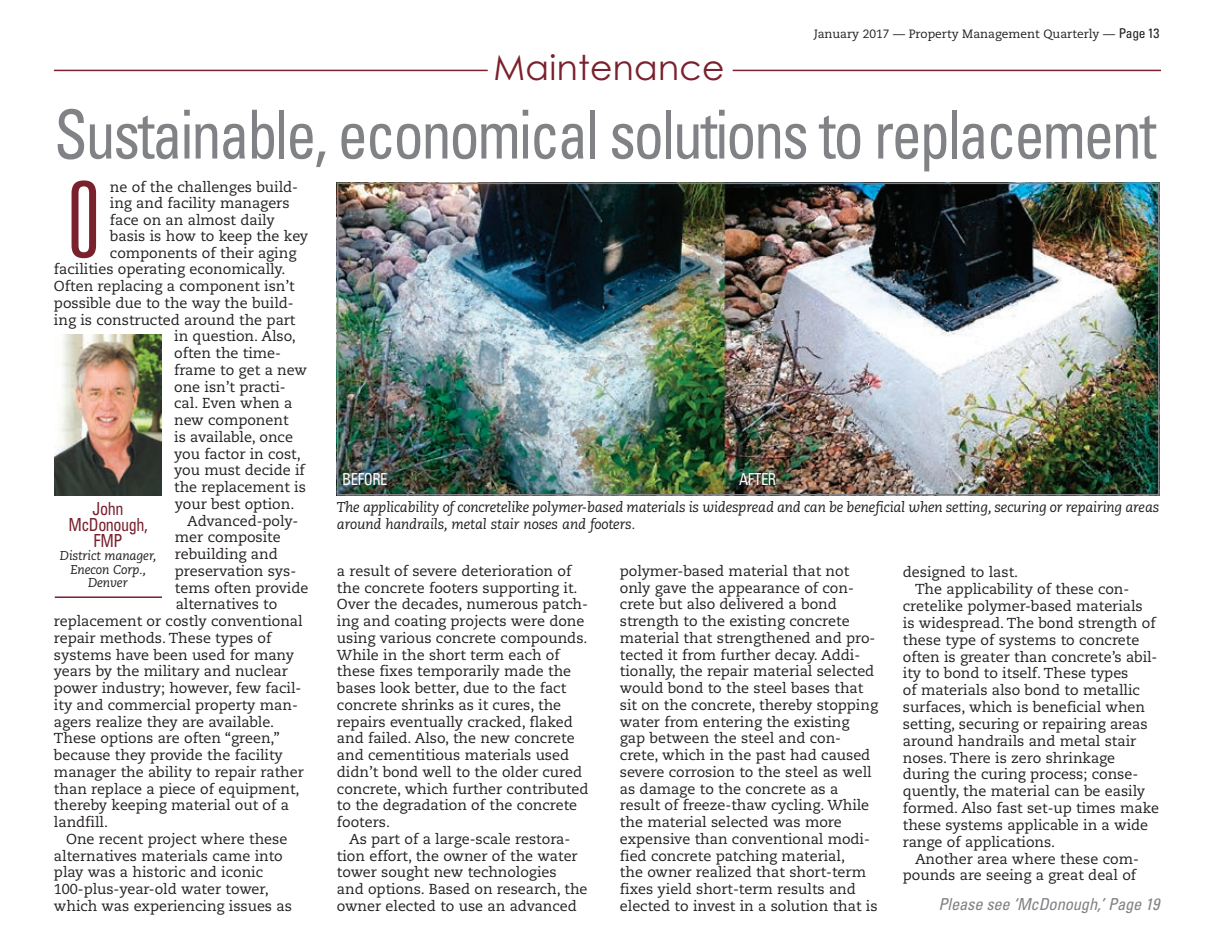
<style>
.page{position:relative;width:1215px;height:926px;background:#fff}
.page>*{position:absolute;margin:0;border:0;box-sizing:border-box;transform-origin:0 0}
.t1{font:300 ultra-condensed 105.75px "Univers LT Std";color:#79212d}
.t2{font:condensed 67.5px "Univers LT Std";letter-spacing:-.04em;color:#808285;scale:.9 1}
.t3{font:34.5px "Century Gothic Std";letter-spacing:.01em;color:#79212d}
.t4{font:condensed 18px/15.8px "Univers LT Std";letter-spacing:-.03em;color:#79212d;text-align:center;scale:.9 1}
.t5{font:italic condensed 16.5px "Univers LT Std";letter-spacing:-.01em;color:#808285}
.t6{font:condensed 16.5px "Univers LT Std";letter-spacing:-.03em;color:#fff;scale:.9 1}
.t7{font:14.4px/16.8px "Caecilia LT Std";letter-spacing:-.005em;color:#231f20}
.t8{font:italic 14.25px/16.5px "Caecilia LT Std";letter-spacing:-.01em;color:#231f20}
.t9{font:italic 12.75px/13.5px "Caecilia LT Std";letter-spacing:-.01em;color:#231f20;text-align:center}
.t10{font:12px "Caecilia LT Std";color:#231f20}
.s1{font-family:"Univers LT Std";font-stretch:condensed;font-size:13.5px}
</style>
<div class="page">
<hr style="left:54px;top:70px;width:434px;height:1px;background:#79212d">
<hr style="left:733px;top:70px;width:428px;height:1px;background:#79212d">
<img style="left:55px;top:334px;width:106px;height:161px">
<hr style="left:55px;top:596px;width:107px;height:1px;background:#79212d">
<img style="left:340px;top:185px;width:817px;height:307px">
<div style="left:337px;top:182px;width:823px;height:313px;border:2px solid #808285"></div>
<h3 class="t3" style="left:493px;top:46px;width:233px">Maintenance</h3>
<p class="t10" style="left:814px;top:27px;width:347px">January 2017 — Property Management Quarterly — <span class="s1">Page 13</span></p>
<h2 class="t2" style="left:54px;top:92px;width:1227px">Sustainable, economical solutions to replacement</h2>
<h1 class="t1" style="left:66px;top:165px;width:37px">O</h1>
<p class="t7" style="left:110px;top:178px;width:190px">ne of the challenges build-</p>
<p class="t7" style="left:110px;top:195px;width:181px">ing and facility managers</p>
<p class="t7" style="left:110px;top:211px;width:166px">face on an almost daily</p>
<p class="t7" style="left:110px;top:228px;width:200px">basis is how to keep the key</p>
<p class="t7" style="left:110px;top:244px;width:188px">components of their aging</p>
<p class="t7" style="left:54px;top:261px;width:233px">facilities operating economically.</p>
<p class="t7" style="left:54px;top:278px;width:242px">Often replacing a component isn’t</p>
<p class="t7" style="left:54px;top:294px;width:241px">possible due to the way the build-</p>
<p class="t7" style="left:54px;top:311px;width:243px">ing is constructed around the part</p>
<p class="t7" style="left:174px;top:328px;width:123px">in question. Also,</p>
<p class="t7" style="left:174px;top:345px;width:108px">often the time-</p>
<p class="t7" style="left:174px;top:361px;width:134px">frame to get a new</p>
<p class="t7" style="left:174px;top:378px;width:113px">one isn’t practi-</p>
<p class="t7" style="left:174px;top:395px;width:120px">cal. Even when a</p>
<p class="t7" style="left:174px;top:412px;width:116px">new component</p>
<p class="t7" style="left:174px;top:428px;width:120px">is available, once</p>
<p class="t7" style="left:174px;top:445px;width:128px">you factor in cost,</p>
<p class="t7" style="left:174px;top:462px;width:132px">you must decide if</p>
<p class="t7" style="left:174px;top:478px;width:133px">the replacement is</p>
<p class="t7" style="left:175px;top:495px;width:121px">your best option.</p>
<p class="t7" style="left:187px;top:512px;width:113px">Advanced-poly-</p>
<p class="t7" style="left:175px;top:529px;width:107px">mer composite</p>
<p class="t7" style="left:175px;top:545px;width:104px">rebuilding and</p>
<p class="t7" style="left:175px;top:562px;width:123px">preservation sys-</p>
<p class="t7" style="left:175px;top:579px;width:135px">tems often provide</p>
<p class="t7" style="left:176px;top:596px;width:103px">alternatives to</p>
<p class="t7" style="left:54px;top:612px;width:250px">replacement or costly conventional</p>
<p class="t7" style="left:54px;top:629px;width:219px">repair methods. These types of</p>
<p class="t7" style="left:54px;top:646px;width:242px">systems have been used for many</p>
<p class="t7" style="left:54px;top:663px;width:236px">years by the military and nuclear</p>
<p class="t7" style="left:54px;top:679px;width:249px">power industry; however, few facil-</p>
<p class="t7" style="left:54px;top:696px;width:245px">ity and commercial property man-</p>
<p class="t7" style="left:54px;top:713px;width:222px">agers realize they are available.</p>
<p class="t7" style="left:54px;top:729px;width:227px">These options are often “green,”</p>
<p class="t7" style="left:54px;top:746px;width:230px">because they provide the facility</p>
<p class="t7" style="left:54px;top:763px;width:251px">manager the ability to repair rather</p>
<p class="t7" style="left:54px;top:780px;width:247px">than replace a piece of equipment,</p>
<p class="t7" style="left:54px;top:796px;width:237px">thereby keeping material out of a</p>
<p class="t7" style="left:54px;top:813px;width:56px">landfill.</p>
<p class="t7" style="left:66px;top:830px;width:223px">One recent project where these</p>
<p class="t7" style="left:54px;top:847px;width:230px">alternatives materials came into</p>
<p class="t7" style="left:54px;top:863px;width:211px">play was a historic and iconic</p>
<p class="t7" style="left:54px;top:880px;width:216px">100-plus-year-old water tower,</p>
<p class="t7" style="left:54px;top:897px;width:239px">which was experiencing issues as</p>
<p class="t4" style="left:68px;top:500px;width:90px">John<br>McDonough,<br>FMP</p>
<p class="t9" style="left:60px;top:549px;width:98px">District manager,<br>Enecon Corp.,<br>Denver</p>
<p class="t6" style="left:342px;top:468px;width:52px">BEFORE</p>
<p class="t6" style="left:739px;top:468px;width:43px">AFTER</p>
<p class="t8" style="left:337px;top:499px;width:824px">The applicability of concretelike polymer-based materials is widespread and can be beneficial when setting, securing or repairing areas around handrails, metal stair noses and footers.</p>
<p class="t7" style="left:337px;top:562px;width:253px">a result of severe deterioration of the concrete footers supporting it.<br>Over the decades, numerous patch&shy;ing and coating projects were done using various concrete compounds.<br>While in the short term each of these fixes temporarily made the bases look better, due to the fact concrete shrinks as it cures, the repairs eventually cracked, flaked and failed. Also, the new concrete and cementitious materials used didn’t bond well to the older cured concrete, which further contributed to the degradation of the concrete footers.</p>
<p class="t7" style="left:337px;top:830px;width:252px;text-indent:12px">As part of a large-scale restora&shy;tion effort, the owner of the water tower sought new technologies<br>and options. Based on research, the owner elected to use an advanced</p>
<p class="t7" style="left:620px;top:562px;width:260px">polymer-based material that not only gave the appearance of con&shy;crete but also delivered a bond strength to the existing concrete material that strengthened and pro&shy;tected it from further decay. Addi&shy;tionally, the repair material selected would bond to the steel bases that sit on the concrete, thereby stopping water from entering the existing gap between the steel and con&shy;crete, which in the past had caused severe corrosion to the steel as well as damage to the concrete as a result of freeze-thaw cycling. While the material selected was more expensive than conventional modi&shy;fied concrete patching material,<br>the owner realized that short-term fixes yield short-term results and elected to invest in a solution that is</p>
<p class="t7" style="left:903px;top:564px;width:117px">designed to last.</p>
<p class="t7" style="left:915px;top:580px;width:216px">The applicability of these con-</p>
<p class="t7" style="left:903px;top:597px;width:241px">cretelike polymer-based materials</p>
<p class="t7" style="left:903px;top:614px;width:254px">is widespread. The bond strength of</p>
<p class="t7" style="left:903px;top:631px;width:238px">these type of systems to concrete</p>
<p class="t7" style="left:903px;top:648px;width:256px">often is greater than concrete’s abil-</p>
<p class="t7" style="left:903px;top:665px;width:227px">ity to bond to itself. These types</p>
<p class="t7" style="left:903px;top:681px;width:239px">of materials also bond to metallic</p>
<p class="t7" style="left:903px;top:698px;width:244px">surfaces, which is beneficial when</p>
<p class="t7" style="left:903px;top:715px;width:246px">setting, securing or repairing areas</p>
<p class="t7" style="left:903px;top:732px;width:235px">around handrails and metal stair</p>
<p class="t7" style="left:903px;top:749px;width:214px">noses. There is zero shrinkage</p>
<p class="t7" style="left:903px;top:765px;width:237px">during the curing process; conse-</p>
<p class="t7" style="left:903px;top:782px;width:244px">quently, the material can be easily</p>
<p class="t7" style="left:903px;top:799px;width:258px">formed. Also fast set-up times make</p>
<p class="t7" style="left:903px;top:816px;width:247px">these systems applicable in a wide</p>
<p class="t7" style="left:903px;top:833px;width:154px">range of applications.</p>
<p class="t7" style="left:915px;top:850px;width:225px">Another area where these com-</p>
<p class="t7" style="left:903px;top:866px;width:235px">pounds are seeing a great deal of</p>
<p class="t5" style="left:939px;top:893px;width:223px">Please see ‘McDonough,’ Page 19</p>
</div>
